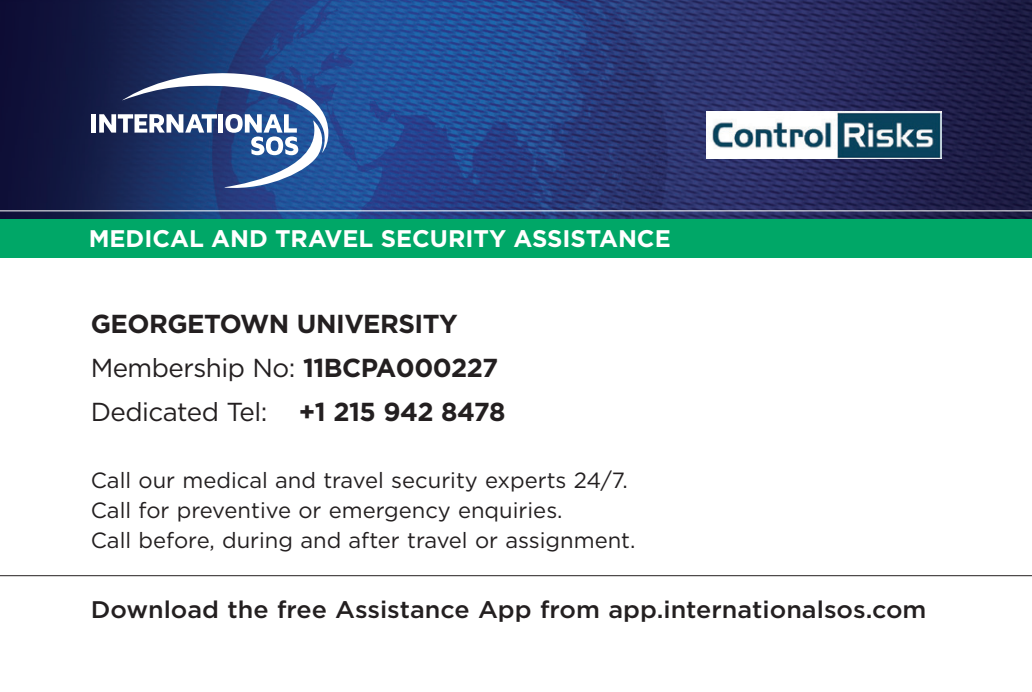
<style>
.page{position:relative;width:1032px;height:692px;background:#fff}
.page>*{position:absolute;margin:0;border:0;box-sizing:border-box;transform-origin:0 0}
.t1{font:700 26px/44px "Gotham";letter-spacing:-.02em;color:#231f20}
.t2{font:500 24px "Gotham";color:#231f20;scale:1.05 1}
.t3{font:700 24px "Gotham";color:#fff}
.t4{font:22px/30px "Gotham";color:#231f20}
.s1{font-weight:400}
</style>
<div class="page">
<hr style="left:0;top:575px;width:1032px;height:1px;background:#231f20">
<div style="left:0;top:218px;width:1032px;height:39px;background:#00a767"></div>
<img style="left:0;top:0;width:1032px;height:218px">
<div style="left:91px;top:114px;width:5px;height:19px;background:#fff"></div>
<svg style="left:99px;top:73px;width:229px;height:115px"></svg>
<img style="left:707px;top:111px;width:234px;height:48px">
<hr style="left:0;top:210px;width:1032px;height:1px;background:#fff">
<p class="t3" style="left:89px;top:222px;width:583px">MEDICAL AND TRAVEL SECURITY ASSISTANCE</p>
<p class="t1" style="left:91px;top:301px;width:416px">GEORGETOWN UNIVERSITY<br><span class="s1">Membership No:</span> 11BCPA000227<br><span class="s1">Dedicated Tel:</span> +1 215 942 8478</p>
<p class="t4" style="left:91px;top:465px;width:546px">Call our medical and travel security experts 24/7.<br>Call for preventive or emergency enquiries.<br>Call before, during and after travel or assignment.</p>
<p class="t2" style="left:91px;top:594px;width:797px">Download the free Assistance App from app.internationalsos.com</p>
</div>
